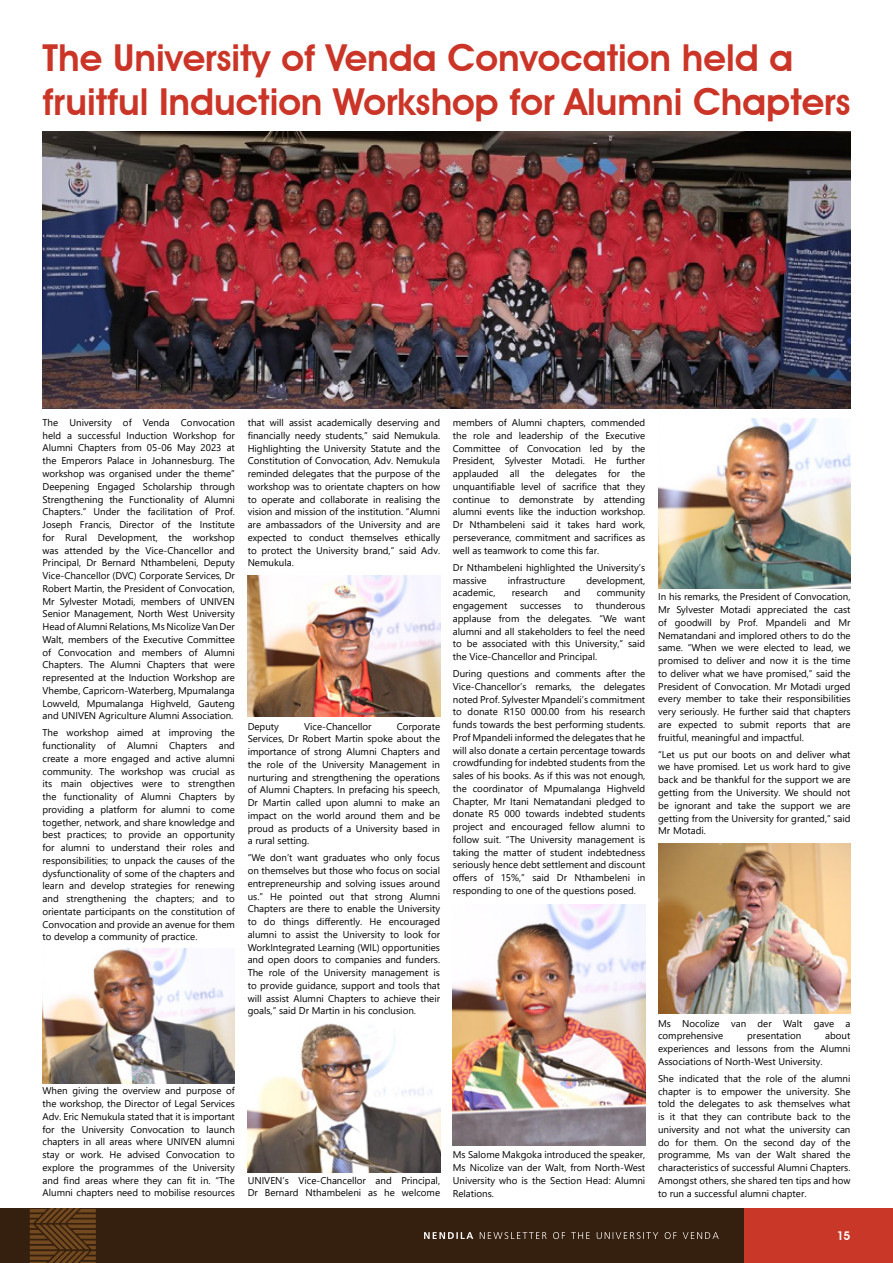
<style>
.page{position:relative;width:893px;height:1263px;background:#fff}
.page>*{position:absolute;margin:0;border:0;box-sizing:border-box;transform-origin:0 0}
.t1{font:600 37.05px/44.5px "Avant Garde IT Cby BT";color:#cb3527}
.t2{font:600 12px "Avant Garde IT Cby BT";color:#fff}
.t3{font:9.75px/12.8px "Segoe UI";color:#000;text-align:justify}
</style>
<div class="page">
<div style="left:732px;top:1208px;width:161px;height:55px;background:#c83727"></div>
<div style="left:0;top:1208px;width:743px;height:55px;background:#351f0e"></div>
<svg style="left:424px;top:1232px;width:49px;height:7px"></svg>
<svg style="left:480px;top:1232px;width:239px;height:7px"></svg>
<svg style="left:30px;top:1208px;width:66px;height:55px"></svg>
<img style="left:43px;top:132px;width:807px;height:276px">
<img style="left:43px;top:948px;width:192px;height:135px">
<img style="left:248px;top:1023px;width:192px;height:149px">
<img style="left:658px;top:419px;width:192px;height:169px">
<img style="left:248px;top:576px;width:192px;height:140px">
<img style="left:453px;top:905px;width:192px;height:241px">
<img style="left:658px;top:844px;width:193px;height:169px">
<h1 class="t1" style="left:43px;top:35px;width:809px">The University of Venda Convocation held a fruitful Induction Workshop for Alumni Chapters</h1>
<p class="t3" style="left:43px;top:416px;width:194px">The University of Venda Convocation held a successful Induction Workshop for Alumni Chapters from 05-06 May 2023 at the Emperors Palace in Johannesburg. The workshop was organised under the theme” Deepening Engaged Scholarship through Strengthening the Functionality of Alumni Chapters.” Under the facilitation of Prof.<br>Joseph Francis, Director of the Institute for Rural Development, the workshop was attended by the Vice-Chancellor and Principal, Dr Bernard Nthambeleni, Deputy Vice-Chancellor (DVC) Corporate Services, Dr Robert Martin, the President of Convocation, Mr Sylvester Motadi, members of UNIVEN Senior Management, North West University Head of Alumni Relations, Ms Nicolize Van Der Walt, members of the Executive Committee of Convocation and members of Alumni Chapters. The Alumni Chapters that were represented at the Induction Workshop are Vhembe, Capricorn-Waterberg, Mpumalanga Lowveld, Mpumalanga Highveld, Gauteng and UNIVEN Agriculture Alumni Association.</p>
<p class="t3" style="left:43px;top:726px;width:194px">The workshop aimed at improving the functionality of Alumni Chapters and create a more engaged and active alumni community. The workshop was crucial as its main objectives were to strengthen the functionality of Alumni Chapters by providing a platform for alumni to come together, network, and share knowledge and best practices; to provide an opportunity for alumni to understand their roles and responsibilities; to unpack the causes of the dysfunctionality of some of the chapters and learn and develop strategies for renewing and strengthening the chapters; and to orientate participants on the constitution of Convocation and provide an avenue for them to develop a community of practice.</p>
<p class="t3" style="left:248px;top:416px;width:194px">that will assist academically deserving and financially needy students,” said Nemukula.<br>Highlighting the University Statute and the Constitution of Convocation, Adv. Nemukula reminded delegates that the purpose of the workshop was to orientate chapters on how to operate and collaborate in realising the vision and mission of the institution. “Alumni are ambassadors of the University and are expected to conduct themselves ethically to protect the University brand,” said Adv.<br>Nemukula.</p>
<p class="t3" style="left:453px;top:416px;width:194px">members of Alumni chapters, commended the role and leadership of the Executive Committee of Convocation led by the President, Sylvester Motadi. He further applauded all the delegates for the unquantifiable level of sacrifice that they continue to demonstrate by attending alumni events like the induction workshop.<br>Dr Nthambeleni said it takes hard work, perseverance, commitment and sacrifices as well as teamwork to come this far.</p>
<p class="t3" style="left:453px;top:561px;width:194px">Dr Nthambeleni highlighted the University’s massive</p>
<p class="t3" style="left:508px;top:573px;width:59px">infrastructure</p>
<p class="t3" style="left:586px;top:573px;width:60px">development,</p>
<p class="t3" style="left:248px;top:719px;width:33px">Deputy</p>
<p class="t3" style="left:304px;top:719px;width:69px">Vice-Chancellor</p>
<p class="t3" style="left:248px;top:719px;width:194px;text-indent:149px">Corporate Services, Dr Robert Martin spoke about the importance of strong Alumni Chapters and the role of the University Management in nurturing and strengthening the operations of Alumni Chapters. In prefacing his speech, Dr Martin called upon alumni to make an impact on the world around them and be proud as products of a University based in a rural setting.</p>
<p class="t3" style="left:248px;top:851px;width:194px">“We don’t want graduates who only focus on themselves but those who focus on social entrepreneurship and solving issues around us.” He pointed out that strong Alumni Chapters are there to enable the University to do things differently. He encouraged alumni to assist the University to look for WorkIntegrated Learning (WIL) opportunities and open doors to companies and funders.<br>The role of the University management is to provide guidance, support and tools that will assist Alumni Chapters to achieve their goals,” said Dr Martin in his conclusion.</p>
<p class="t3" style="left:453px;top:586px;width:44px">academic,</p>
<p class="t3" style="left:512px;top:586px;width:38px">research</p>
<p class="t3" style="left:564px;top:586px;width:18px">and</p>
<p class="t3" style="left:597px;top:586px;width:50px">community</p>
<p class="t3" style="left:453px;top:599px;width:56px">engagement</p>
<p class="t3" style="left:520px;top:599px;width:43px">successes</p>
<p class="t3" style="left:574px;top:599px;width:11px">to</p>
<p class="t3" style="left:453px;top:599px;width:194px;text-indent:143px">thunderous applause from the delegates. “We want alumni and all stakeholders to feel the need to be associated with this University,” said the Vice-Chancellor and Principal.</p>
<p class="t3" style="left:453px;top:667px;width:194px">During questions and comments after the Vice-Chancellor’s remarks, the delegates noted Prof. Sylvester Mpandeli’s commitment to donate R150 000.00 from his research funds towards the best performing students.<br>Prof Mpandeli informed the delegates that he will also donate a certain percentage towards crowdfunding for indebted students from the sales of his books. As if this was not enough, the coordinator of Mpumalanga Highveld Chapter, Mr Itani Nematandani pledged to donate R5 000 towards indebted students project and encouraged fellow alumni to follow suit. “The University management is taking the matter of student indebtedness seriously hence debt settlement and discount offers of 15%,” said Dr Nthambeleni in responding to one of the questions posed.</p>
<p class="t3" style="left:43px;top:1084px;width:194px">When giving the overview and purpose of the workshop, the Director of Legal Services Adv. Eric Nemukula stated that it is important for the University Convocation to launch chapters in all areas where UNIVEN alumni stay or work. He advised Convocation to explore the programmes of the University and find areas where they can fit in. “The Alumni chapters need to mobilise resources</p>
<p class="t3" style="left:248px;top:1173px;width:194px">UNIVEN’s Vice-Chancellor and Principal,<br>Dr Bernard Nthambeleni as he welcome</p>
<p class="t3" style="left:453px;top:1148px;width:194px">Ms Salome Makgoka introduced the speaker, Ms Nicolize van der Walt, from North-West University who is the Section Head: Alumni Relations.</p>
<p class="t3" style="left:658px;top:590px;width:194px">In his remarks, the President of Convocation, Mr Sylvester Motadi appreciated the cast of goodwill by Prof. Mpandeli and Mr Nematandani and implored others to do the same. “When we were elected to lead, we promised to deliver and now it is the time to deliver what we have promised,” said the President of Convocation. Mr Motadi urged every member to take their responsibilities very seriously. He further said that chapters are expected to submit reports that are fruitful, meaningful and impactful.</p>
<p class="t3" style="left:658px;top:748px;width:194px">“Let us put our boots on and deliver what we have promised. Let us work hard to give back and be thankful for the support we are getting from the University. We should not be ignorant and take the support we are getting from the University for granted,” said Mr Motadi.</p>
<p class="t3" style="left:658px;top:1016px;width:194px">Ms Nocolize van der Walt gave a comprehensive</p>
<p class="t3" style="left:658px;top:1029px;width:194px;text-indent:167px">about experiences and lessons from the Alumni Associations of North-West University.</p>
<p class="t3" style="left:658px;top:1072px;width:194px">She indicated that the role of the alumni chapter is to empower the university. She told the delegates to ask themselves what is it that they can contribute back to the university and not what the university can do for them. On the second day of the programme, Ms van der Walt shared the characteristics of successful Alumni Chapters.<br>Amongst others, she shared ten tips and how to run a successful alumni chapter.</p>
<p class="t3" style="left:747px;top:1029px;width:56px">presentation</p>
<p class="t2" style="left:837px;top:1228px;width:15px">15</p>
</div>
